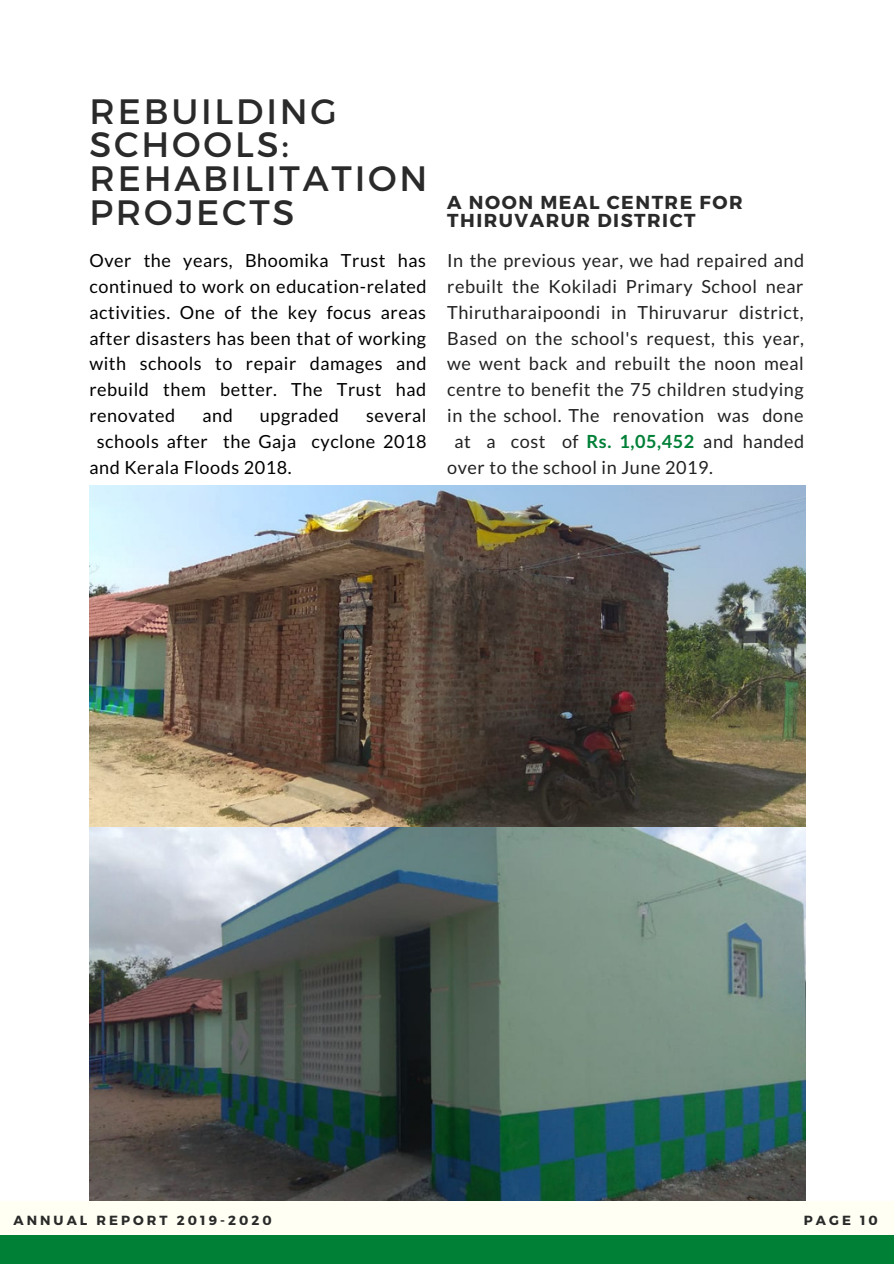
<style>
.page{position:relative;width:894px;height:1264px;background:#fff}
.page>*{position:absolute;margin:0;border:0;box-sizing:border-box;transform-origin:0 0}
.t1{font:35.25px/33.8px "Montserrat";letter-spacing:.08em;color:#2a2a2a}
.t2{font:700 18.75px/18px "Montserrat";letter-spacing:.08em;color:#2a2a2a}
.t3{font:18px "Lato";letter-spacing:.03em;color:#222}
.t4{font:18px/26px "Lato";letter-spacing:.03em;color:#000;text-align:justify}
.t5{font:700 13.2px "Montserrat";letter-spacing:.23em;color:#2a2a2a}
.s1{font-weight:700;color:#008037}
</style>
<div class="page">
<img style="left:89px;top:486px;width:715px;height:715px">
<div style="left:0;top:1201px;width:893px;height:51px;background:#fffff4"></div>
<div style="left:0;top:1235px;width:893px;height:28px;background:#008037"></div>
<h1 class="t1" style="left:89px;top:92px;width:339px">REBUILDING<br>SCHOOLS:<br>REHABILITATION<br>PROJECTS</h1>
<p class="t4" style="left:89px;top:247px;width:339px">Over the years, Bhoomika Trust has continued to work on education-related activities. One of the key focus areas after disasters has been that of working with schools to repair damages and rebuild them better. The Trust had renovated</p>
<p class="t4" style="left:202px;top:402px;width:32px">and</p>
<p class="t4" style="left:260px;top:402px;width:81px">upgraded</p>
<p class="t4" style="left:366px;top:402px;width:62px">several</p>
<p class="t4" style="left:97px;top:428px;width:331px">schools after the Gaja cyclone 2018</p>
<p class="t4" style="left:89px;top:454px;width:204px">and Kerala Floods 2018.</p>
<p class="t2" style="left:447px;top:192px;width:297px">A NOON MEAL CENTRE FOR<br>THIRUVARUR DISTRICT</p>
<p class="t3" style="left:447px;top:249px;width:358px">In the previous year, we had repaired and</p>
<p class="t3" style="left:447px;top:275px;width:357px">rebuilt the Kokiladi Primary School near</p>
<p class="t3" style="left:447px;top:301px;width:358px">Thirutharaipoondi in Thiruvarur district,</p>
<p class="t3" style="left:447px;top:327px;width:358px">Based on the school's request, this year,</p>
<p class="t3" style="left:447px;top:353px;width:358px">we went back and rebuilt the noon meal</p>
<p class="t3" style="left:447px;top:378px;width:358px">centre to benefit the 75 children studying</p>
<p class="t3" style="left:447px;top:404px;width:358px">in the school. The renovation was done</p>
<p class="t3" style="left:454px;top:430px;width:351px">at a cost of <span class="s1">Rs. 1,05,452</span> and handed</p>
<p class="t3" style="left:447px;top:456px;width:267px">over to the school in June 2019.</p>
<p class="t5" style="left:13px;top:1211px;width:260px">ANNUAL REPORT 2019-2020</p>
<p class="t5" style="left:799px;top:1211px;width:80px">PAGE XX</p>
<p class="t5" style="left:803px;top:1211px;width:76px">PAGE 10</p>
</div>
